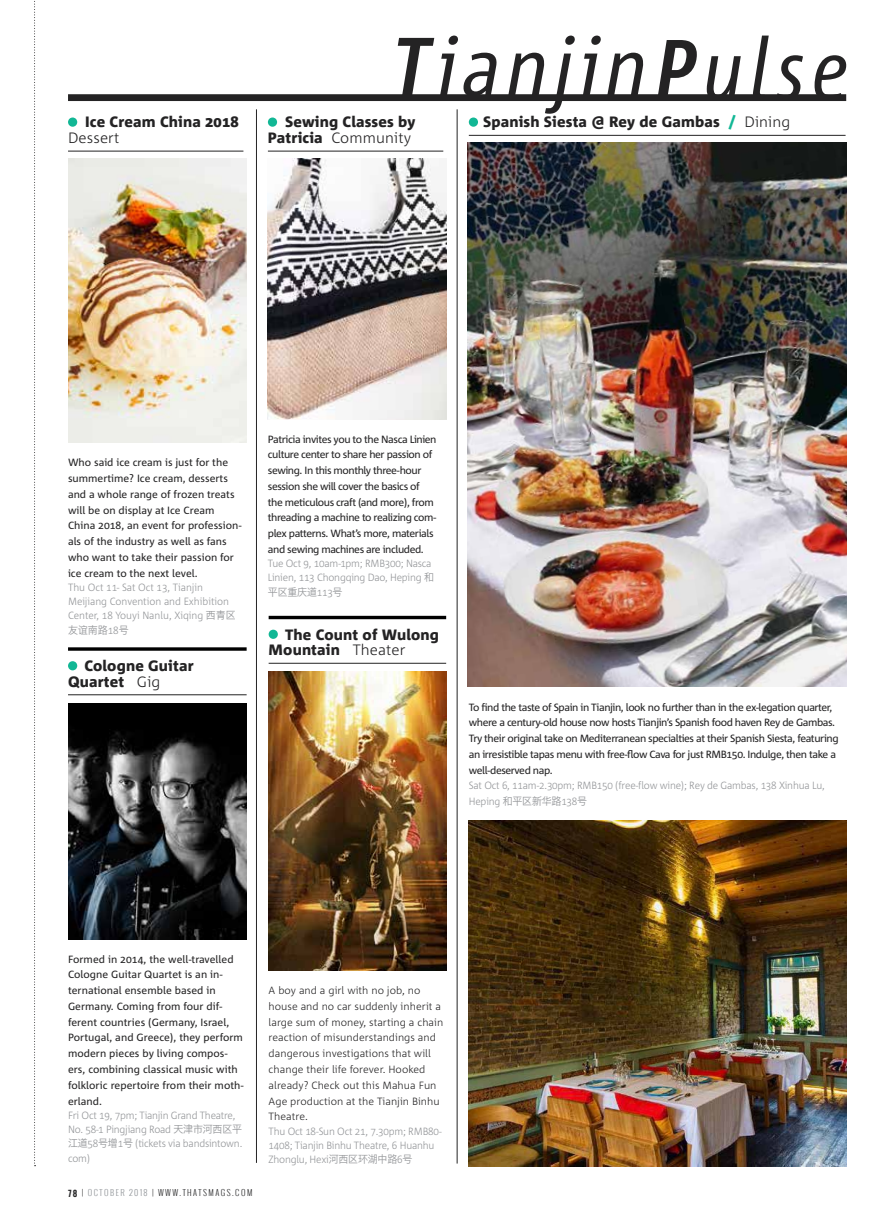
<style>
.page{position:relative;width:893px;height:1221px;background:#fff}
.page>*{position:absolute;margin:0;border:0;box-sizing:border-box;transform-origin:0 0}
.t1{font:800 15px/15.8px "Corpid OTB";letter-spacing:.01em;color:#242324}
.t2{font:300 15px "Corpid OTB";letter-spacing:.01em;color:#242324}
.t3{font:10.5px/15.8px "Corpid OTB";letter-spacing:-.04em;color:#242324}
.t4{font:300 10.5px/14.2px "Corpid OTB";letter-spacing:-.02em;color:#939598;scale:.95 1}
.t5{font:10.5px/15.8px "Corpid OTB";letter-spacing:.005em;color:#242324}
.t6{font:300 10.5px/15.8px "Corpid OTB";letter-spacing:.005em;color:#242324}
.t7{font:10.5px/15.8px "Corpid OTB";color:#242324}
.t8{font:300 10.5px/14.2px "Corpid OTB";color:#939598;scale:.95 1}
.t9{font:10.5px "Hiragino Sans GB W3";letter-spacing:-.02em;color:#939598;scale:.95 1}
.t10{font:300 8.25px "Oswald";letter-spacing:.18em;color:#2a2a2b}
.s1{font-weight:300}
.s2{color:#12b795}
.s3{font-family:"Hiragino Sans GB W3";font-weight:400}
.s4{font-family:"Corpid OTB";font-weight:300}
.s5{font-weight:700}
.s6{color:#8e9296}
</style>
<div class="page">
<svg style="left:34px;top:1px;width:2px;height:1165px"></svg>
<svg style="left:269px;top:615px;width:177px;height:4px"></svg>
<hr style="left:269px;top:663px;width:177px;height:1px;background:#242324">
<svg style="left:269px;top:629px;width:9px;height:10px"></svg>
<hr style="left:68px;top:151px;width:175px;height:1px;background:#242324">
<svg style="left:68px;top:117px;width:9px;height:10px"></svg>
<hr style="left:469px;top:135px;width:377px;height:1px;background:#242324">
<div style="left:68px;top:94px;width:778px;height:7px;background:#242324"></div>
<hr style="left:256px;top:109px;width:1px;height:1053px;background:#242324">
<hr style="left:457px;top:109px;width:1px;height:1054px;background:#242324">
<img style="left:269px;top:671px;width:178px;height:299px">
<hr style="left:68px;top:647px;width:179px;height:3px;background:#000">
<hr style="left:68px;top:694px;width:179px;height:1px;background:#242324">
<svg style="left:68px;top:661px;width:9px;height:9px"></svg>
<img style="left:68px;top:703px;width:178px;height:236px">
<img style="left:68px;top:159px;width:179px;height:283px">
<hr style="left:268px;top:151px;width:175px;height:1px;background:#242324">
<svg style="left:268px;top:117px;width:9px;height:10px"></svg>
<img style="left:268px;top:159px;width:178px;height:260px">
<svg style="left:657px;top:36px;width:189px;height:59px"></svg>
<svg style="left:398px;top:36px;width:246px;height:91px"></svg>
<img style="left:468px;top:143px;width:379px;height:544px">
<img style="left:468px;top:820px;width:379px;height:346px">
<h1 class="t1" style="left:85px;top:114px;width:155px">Ice Cream China 2018</h1>
<h1 class="t2" style="left:68px;top:129px;width:53px">Dessert</h1>
<h1 class="t1" style="left:268px;top:114px;width:149px;text-align:right">Sewing Classes by<br>Patricia <span class="s1">Community</span></h1>
<h1 class="t1" style="left:483px;top:114px;width:309px">Spanish Siesta @ Rey de Gambas <span class="s2">/</span> <span class="s1">Dining</span></h1>
<p class="t7" style="left:68px;top:454px;width:175px">Who said ice cream is just for the summertime? Ice cream, desserts and a whole range of frozen treats will be on display at Ice Cream<br>China 2018, an event for profession&shy;als of the industry as well as fans who want to take their passion for ice cream to the next level.</p>
<p class="t8" style="left:68px;top:580px;width:178px">Thu Oct 11- Sat Oct 13, Tianjin<br>Meijiang Convention and Exhibition<br>Center, 18 Youyi Nanlu, Xiqing <span class="s3">西青区</span></p>
<p class="t9" style="left:68px;top:623px;width:65px">友谊南路<span class="s4">18</span>号</p>
<h1 class="t1" style="left:68px;top:657px;width:127px;text-indent:17px">Cologne Guitar<br>Quartet <span class="s1">Gig</span></h1>
<p class="t3" style="left:268px;top:431px;width:170px">Patricia invites you to the Nasca Linien culture center to share her passion of sewing. In this monthly three-hour session she will cover the basics of the meticulous craft (and more), from threading a machine to realizing com&shy;plex patterns. What’s more, materials and sewing machines are included.</p>
<p class="t4" style="left:268px;top:556px;width:176px">Tue Oct 9, 10am-1pm; RMB300; Nasca<br>Linien, 113 Chongqing Dao, Heping <span class="s3">和</span></p>
<p class="t9" style="left:268px;top:585px;width:80px">平区重庆道<span class="s4">113</span>号</p>
<h1 class="t1" style="left:269px;top:626px;width:172px;text-indent:17px">The Count of Wulong<br>Mountain <span class="s1">Theater</span></h1>
<p class="t3" style="left:469px;top:698px;width:371px">To find the taste of Spain in Tianjin, look no further than in the ex-legation quarter, where a century-old house now hosts Tianjin’s Spanish food haven Rey de Gambas.<br>Try their original take on Mediterranean specialties at their Spanish Siesta, featuring an irresistible tapas menu with free-flow Cava for just RMB150. Indulge, then take a well-deserved nap.</p>
<p class="t4" style="left:469px;top:777px;width:376px;line-height:15.8px">Sat Oct 6, 11am-2.30pm; RMB150 (free-flow wine); Rey de Gambas, 138 Xinhua Lu,<br>Heping <span class="s3">和平区新华路</span>138<span class="s3">号</span></p>
<p class="t5" style="left:68px;top:950px;width:177px">Formed in 2014, the well-travelled<br>Cologne Guitar Quartet is an in&shy;ternational ensemble based in<br>Germany. Coming from four dif&shy;ferent countries (Germany, Israel,<br>Portugal, and Greece), they perform modern pieces by living compos&shy;ers, combining classical music with folkloric repertoire from their moth&shy;erland.</p>
<p class="t4" style="left:68px;top:1107px;width:185px">Fri Oct 19, 7pm; Tianjin Grand Theatre,<br>No. 58-1 Pingjiang Road <span class="s3">天津市河西区平江道</span>58<span class="s3">号增</span>1<span class="s3">号</span> (tickets via bandsintown. com)</p>
<p class="t10" style="left:68px;top:1187px;width:186px"><span class="s5">78</span> | <span class="s6">OCTOBER 2018</span> | WWW.THATSMAGS.COM</p>
<p class="t6" style="left:269px;top:982px;width:176px">A boy and a girl with no job, no house and no car suddenly inherit a large sum of money, starting a chain reaction of misunderstandings and dangerous investigations that will change their life forever. Hooked already? Check out this Mahua Fun<br>Age production at the Tianjin Binhu<br>Theatre.</p>
<p class="t4" style="left:269px;top:1123px;width:184px">Thu Oct 18-Sun Oct 21, 7.30pm; RMB80-<br>1408; Tianjin Binhu Theatre, 6 Huanhu<br>Zhonglu, Hexi<span class="s3">河西区环湖中路</span>6<span class="s3">号</span></p>
</div>
